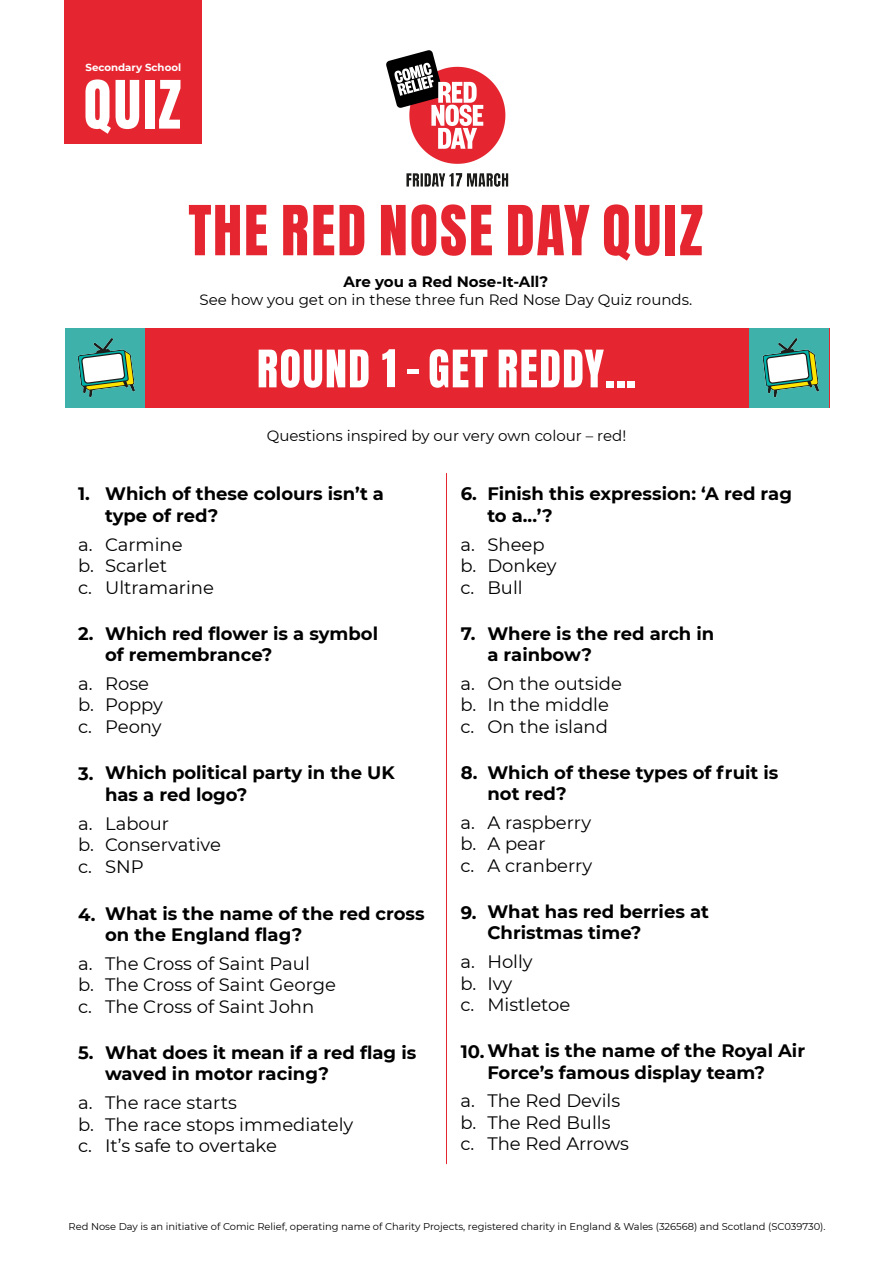
<style>
.page{position:relative;width:893px;height:1263px;background:#fff}
.page>*{position:absolute;margin:0;border:0;box-sizing:border-box;transform-origin:0 0}
.t1{font:72px "RND Anton";color:#e52631}
.t2{font:54px "RND Anton";color:#fff}
.t3{font:700 18px/21.6px "Montserrat";color:#000}
.t4{font:18px/21.6px "Montserrat";color:#000}
.t5{font:15px "Montserrat";color:#000}
.t6{font:700 15px "Montserrat";color:#000}
.t7{font:700 10.2px "Montserrat";color:#fff}
.t8{font:9.9px "Montserrat";color:#000}
</style>
<div class="page">
<div style="left:65px;top:328px;width:764px;height:80px;background:#e52631"></div>
<div style="left:65px;top:328px;width:79px;height:80px;background:#3eb1aa"></div>
<div style="left:750px;top:328px;width:79px;height:80px;background:#3eb1aa"></div>
<img style="left:762px;top:338px;width:57px;height:60px">
<img style="left:77px;top:338px;width:58px;height:60px">
<div style="left:64px;top:0;width:138px;height:144px;background:#e52631"></div>
<svg style="left:85px;top:79px;width:54px;height:55px"></svg>
<div style="left:145px;top:80px;width:9px;height:49px;background:#fff"></div>
<svg style="left:159px;top:80px;width:21px;height:49px"></svg>
<img style="left:386px;top:50px;width:123px;height:137px">
<hr style="left:446px;top:473px;width:1px;height:691px;background:#e52631">
<p class="t7" style="left:85px;top:60px;width:97px">Secondary School</p>
<h1 class="t1" style="left:188px;top:200px;width:518px">THE RED NOSE DAY QUIZ</h1>
<p class="t6" style="left:344px;top:271px;width:206px">Are you a Red Nose-It-All?</p>
<p class="t5" style="left:200px;top:289px;width:494px">See how you get on in these three fun Red Nose Day Quiz rounds.</p>
<h2 class="t2" style="left:256px;top:346px;width:382px">ROUND 1 - GET REDDY...</h2>
<p class="t5" style="left:267px;top:426px;width:361px">Questions inspired by our very own colour – red!</p>
<p class="t3" style="left:105px;top:482px;width:280px">Which of these colours isn’t a type of red?</p>
<p class="t4" style="left:78px;top:533px;width:137px">a. Carmine<br>b. Scarlet<br>c. Ultramarine</p>
<p class="t3" style="left:78px;top:482px;width:13px">1.</p>
<p class="t3" style="left:105px;top:621px;width:275px;text-indent:-27px">1. Which red flower is a symbol of remembrance?</p>
<p class="t4" style="left:78px;top:672px;width:86px">a. Rose b. Poppy c. Peony</p>
<p class="t3" style="left:78px;top:621px;width:17px">2.</p>
<p class="t3" style="left:105px;top:761px;width:291px;text-indent:-27px">1. Which political party in the UK has a red logo?</p>
<p class="t4" style="left:78px;top:812px;width:144px">a. Labour<br>b. Conservative c. SNP</p>
<p class="t3" style="left:78px;top:762px;width:17px">3.</p>
<p class="t3" style="left:105px;top:901px;width:321px;text-indent:-27px">1. What is the name of the red cross on the England flag?</p>
<p class="t4" style="left:78px;top:952px;width:259px">a. The Cross of Saint Paul<br>b. The Cross of Saint George c. The Cross of Saint John</p>
<p class="t3" style="left:78px;top:902px;width:19px">4.</p>
<p class="t3" style="left:105px;top:1041px;width:313px;text-indent:-27px">1. What does it mean if a red flag is waved in motor racing?</p>
<p class="t4" style="left:78px;top:1091px;width:277px">a. The race starts<br>b. The race stops immediately c. It’s safe to overtake</p>
<p class="t3" style="left:78px;top:1041px;width:17px">5.</p>
<p class="t3" style="left:487px;top:482px;width:306px;text-indent:-27px">1. Finish this expression: ‘A red rag to a...’?</p>
<p class="t4" style="left:460px;top:533px;width:98px">a. Sheep b. Donkey c. Bull</p>
<p class="t3" style="left:461px;top:482px;width:18px">6.</p>
<p class="t3" style="left:487px;top:621px;width:228px;text-indent:-27px">1. Where is the red arch in a rainbow?</p>
<p class="t4" style="left:460px;top:672px;width:163px">a. On the outside b. In the middle c. On the island</p>
<p class="t3" style="left:461px;top:621px;width:16px">7.</p>
<p class="t3" style="left:487px;top:761px;width:293px;text-indent:-27px">1. Which of these types of fruit is not red?</p>
<p class="t4" style="left:460px;top:811px;width:134px">a. A raspberry b. A pear<br>c. A cranberry</p>
<p class="t3" style="left:461px;top:761px;width:18px">8.</p>
<p class="t3" style="left:487px;top:900px;width:223px;text-indent:-27px">1. What has red berries at<br>Christmas time?</p>
<p class="t4" style="left:460px;top:950px;width:111px">a. Holly<br>b. Ivy<br>c. Mistletoe</p>
<p class="t3" style="left:461px;top:900px;width:17px">9.</p>
<p class="t3" style="left:487px;top:1039px;width:319px;text-indent:-20px">. What is the name of the Royal Air<br>Force’s famous display team?</p>
<p class="t4" style="left:460px;top:1089px;width:170px">a. The Red Devils b. The Red Bulls c. The Red Arrows</p>
<p class="t3" style="left:461px;top:1039px;width:25px">10.</p>
<p class="t8" style="left:69px;top:1220px;width:758px">Red Nose Day is an initiative of Comic Relief, operating name of Charity Projects, registered charity in England &amp; Wales (326568) and Scotland (SC039730).</p>
</div>
